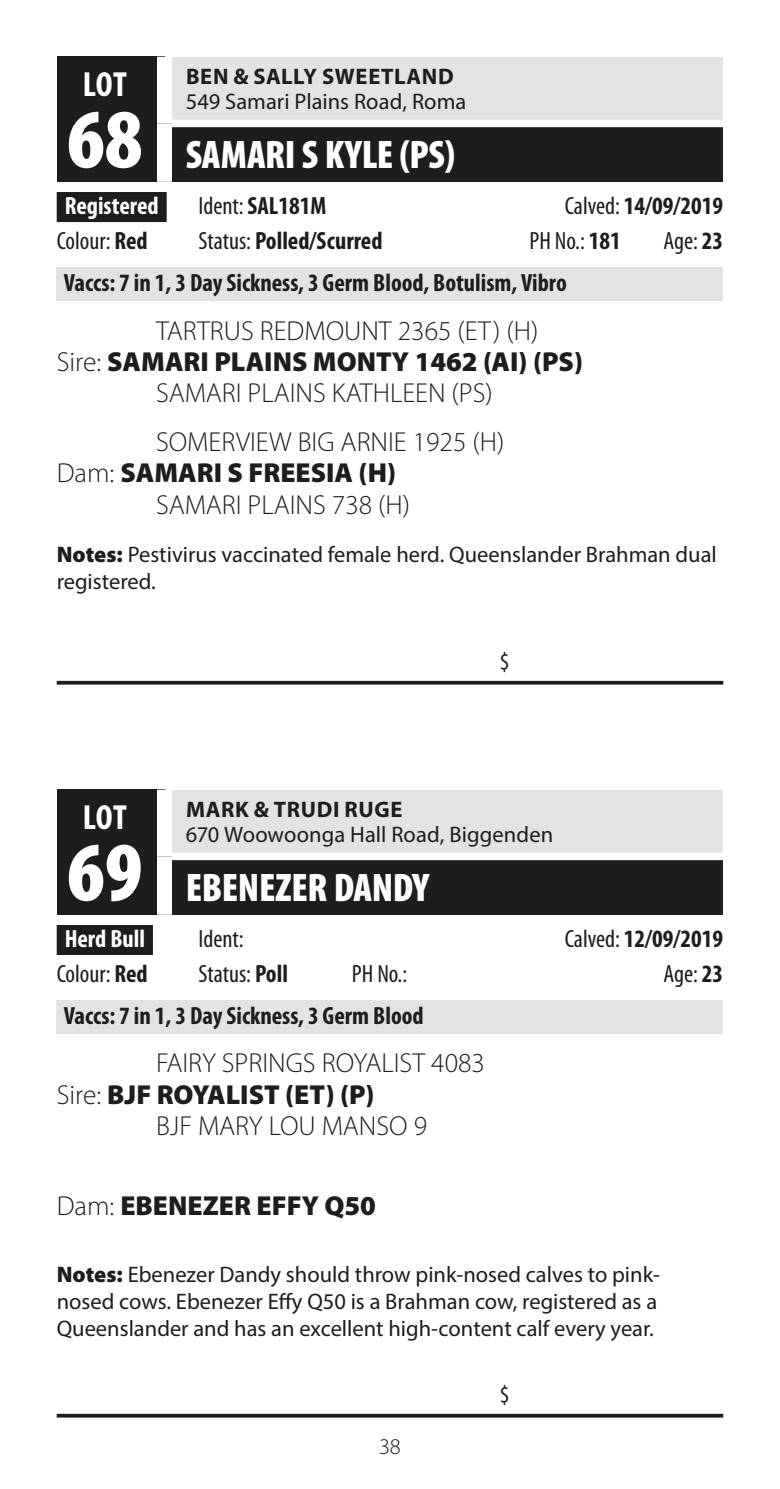
<style>
.page{position:relative;width:780px;height:1489px;background:#fff}
.page>*{position:absolute;margin:0;border:0;box-sizing:border-box;transform-origin:0 0}
.t1{font:900 condensed 85px "Myriad Pro";color:#fff}
.t2{font:900 condensed 40px "Myriad Pro";letter-spacing:-.01em;color:#fff}
.t3{font:700 condensed 35px "Myriad Pro";letter-spacing:.005em;color:#fff}
.t4{font:300 27.5px "Myriad Pro";color:#1d1d1b}
.t5{font:900 27.5px "Myriad Pro";color:#1d1d1b}
.t6{font:700 condensed 25px "Myriad Pro";color:#1d1d1b}
.t7{font:condensed 25px "Myriad Pro";color:#1d1d1b}
.t8{font:700 condensed 25px "Myriad Pro";color:#fff}
.t9{font:22.5px/27px "Myriad Pro";color:#1d1d1b}
.t10{font:700 22.5px "Myriad Pro";letter-spacing:.03em;color:#1d1d1b}
.t11{font:300 22.5px "Myriad Pro";color:#1d1d1b}
.s1{font-weight:400}
.s2{font-weight:700}
.s3{font-weight:300}
.s4{font-weight:900}
</style>
<div class="page">
<div style="left:57px;top:192px;width:110px;height:30px;background:#1d1d1b"></div>
<div style="left:57px;top:267px;width:666px;height:34px;background:#e3e3e3"></div>
<div style="left:57px;top:57px;width:107px;height:125px;background:#1d1d1b"></div>
<div style="left:164px;top:57px;width:559px;height:66px;background:#e3e3e3"></div>
<div style="left:164px;top:123px;width:559px;height:59px;background:#1d1d1b"></div>
<div style="left:157px;top:57px;width:15px;height:66px;background:#fff"></div>
<div style="left:157px;top:123px;width:15px;height:59px;background:#fff"></div>
<div style="left:172px;top:120px;width:551px;height:7px;background:#fff"></div>
<svg style="left:57px;top:680px;width:666px;height:4px;fill:#1d1d1b"></svg>
<div style="left:57px;top:924px;width:96px;height:30px;background:#1d1d1b"></div>
<div style="left:57px;top:999px;width:666px;height:34px;background:#e3e3e3"></div>
<div style="left:57px;top:789px;width:107px;height:125px;background:#1d1d1b"></div>
<div style="left:164px;top:789px;width:559px;height:67px;background:#e3e3e3"></div>
<div style="left:164px;top:856px;width:559px;height:58px;background:#1d1d1b"></div>
<div style="left:157px;top:789px;width:15px;height:67px;background:#fff"></div>
<div style="left:157px;top:856px;width:15px;height:58px;background:#fff"></div>
<div style="left:172px;top:852px;width:551px;height:8px;background:#fff"></div>
<svg style="left:57px;top:1413px;width:666px;height:4px;fill:#1d1d1b"></svg>
<h3 class="t3" style="left:83px;top:62px;width:46px">LOT</h3>
<h1 class="t1" style="left:67px;top:85px;width:77px">68</h1>
<p class="t10" style="left:186px;top:62px;width:269px">BEN &amp; SALLY SWEETLAND</p>
<p class="t9" style="left:186px;top:88px;width:282px">549 Samari Plains Road, Roma</p>
<h2 class="t2" style="left:186px;top:129px;width:270px">SAMARI S KYLE (PS)</h2>
<p class="t8" style="left:65px;top:190px;width:95px">Registered</p>
<p class="t6" style="left:198px;top:190px;width:129px"><span class="s1">Ident:</span> SAL181M</p>
<p class="t6" style="left:564px;top:190px;width:160px"><span class="s1">Calved:</span> 14/09/2019</p>
<p class="t7" style="left:57px;top:227px;width:93px">Colour: <span class="s2">Red</span></p>
<p class="t6" style="left:198px;top:225px;width:185px"><span class="s1">Status:</span> Polled/Scurred</p>
<p class="t7" style="left:529px;top:227px;width:93px">PH No.: <span class="s2">181</span></p>
<p class="t7" style="left:663px;top:227px;width:61px">Age: <span class="s2">23</span></p>
<p class="t6" style="left:64px;top:267px;width:504px">Vaccs: 7 in 1, 3 Day Sickness, 3 Germ Blood, Botulism, Vibro</p>
<p class="t4" style="left:156px;top:314px;width:384px">TARTRUS REDMOUNT 2365 (ET) (H)</p>
<p class="t5" style="left:57px;top:343px;width:528px"><span class="s3">Sire:</span> SAMARI PLAINS MONTY 1462 (AI) (PS)</p>
<p class="t4" style="left:156px;top:376px;width:338px">SAMARI PLAINS KATHLEEN (PS)</p>
<p class="t4" style="left:156px;top:425px;width:350px">SOMERVIEW BIG ARNIE 1925 (H)</p>
<p class="t5" style="left:57px;top:454px;width:341px"><span class="s3">Dam:</span> SAMARI S FREESIA (H)</p>
<p class="t4" style="left:156px;top:488px;width:256px">SAMARI PLAINS 738 (H)</p>
<p class="t9" style="left:57px;top:540px;width:661px"><span class="s4">Notes:</span> Pestivirus vaccinated female herd. Queenslander Brahman dual registered.</p>
<p class="t7" style="left:500px;top:648px;width:11px">$</p>
<h3 class="t3" style="left:83px;top:795px;width:46px">LOT</h3>
<h1 class="t1" style="left:67px;top:817px;width:77px">69</h1>
<p class="t10" style="left:186px;top:795px;width:218px">MARK &amp; TRUDI RUGE</p>
<p class="t9" style="left:186px;top:820px;width:369px">670 Woowoonga Hall Road, Biggenden</p>
<h2 class="t2" style="left:186px;top:861px;width:245px">EBENEZER DANDY</h2>
<p class="t8" style="left:65px;top:922px;width:82px">Herd Bull</p>
<p class="t7" style="left:198px;top:925px;width:47px">Ident:</p>
<p class="t6" style="left:564px;top:922px;width:160px"><span class="s1">Calved:</span> 12/09/2019</p>
<p class="t7" style="left:57px;top:960px;width:93px">Colour: <span class="s2">Red</span></p>
<p class="t7" style="left:198px;top:960px;width:91px">Status: <span class="s2">Poll</span></p>
<p class="t7" style="left:352px;top:960px;width:57px">PH No.:</p>
<p class="t7" style="left:663px;top:960px;width:61px">Age: <span class="s2">23</span></p>
<p class="t6" style="left:64px;top:999px;width:361px">Vaccs: 7 in 1, 3 Day Sickness, 3 Germ Blood</p>
<p class="t4" style="left:156px;top:1046px;width:330px">FAIRY SPRINGS ROYALIST 4083</p>
<p class="t5" style="left:57px;top:1076px;width:319px"><span class="s3">Sire:</span> BJF ROYALIST (ET) (P)</p>
<p class="t4" style="left:156px;top:1109px;width:273px">BJF MARY LOU MANSO 9</p>
<p class="t5" style="left:57px;top:1187px;width:321px"><span class="s3">Dam:</span> EBENEZER EFFY Q50</p>
<p class="t9" style="left:57px;top:1260px;width:604px"><span class="s4">Notes:</span> Ebenezer Dandy should throw pink-nosed calves to pink&shy;nosed cows. Ebenezer Effy Q50 is a Brahman cow, registered as a<br>Queenslander and has an excellent high-content calf every year.</p>
<p class="t11" style="left:379px;top:1432px;width:23px">38</p>
<p class="t7" style="left:500px;top:1381px;width:11px">$</p>
</div>
